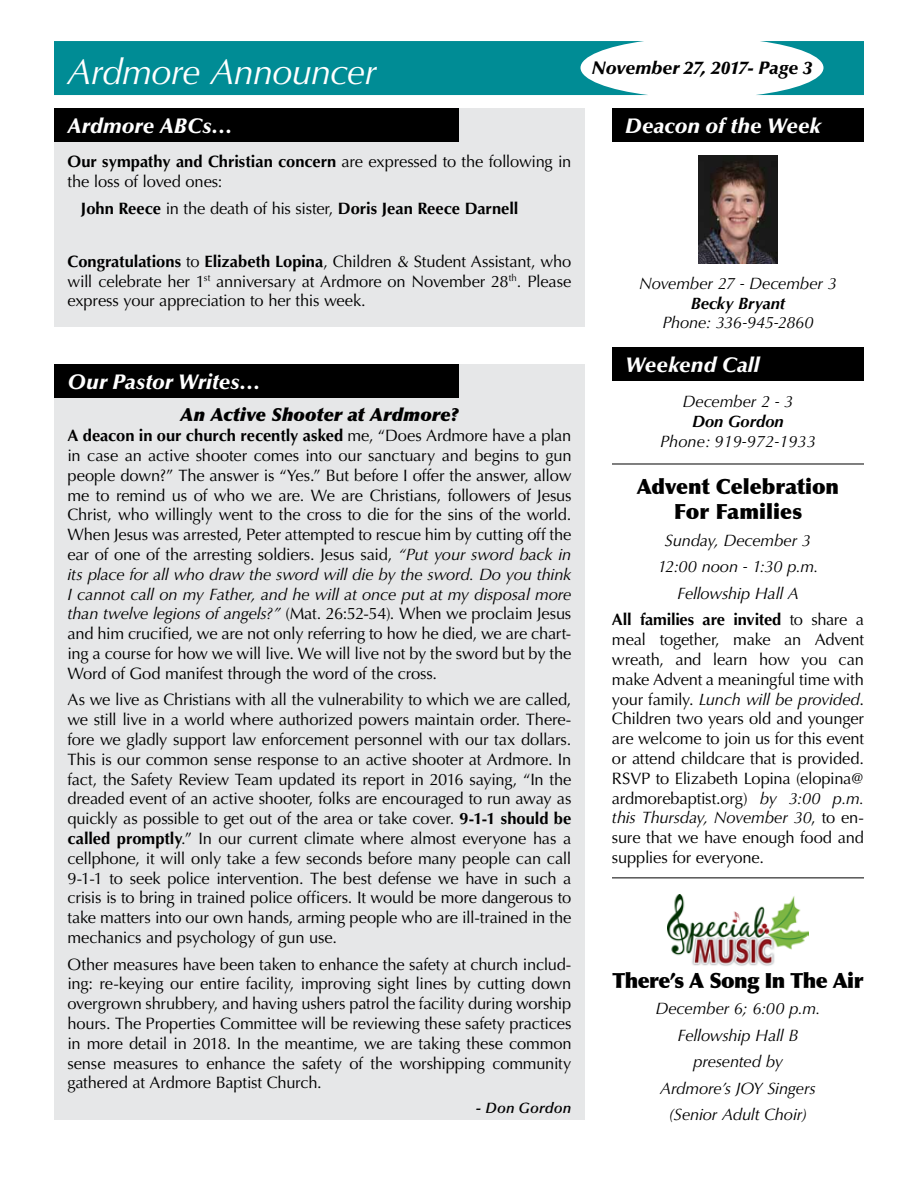
<style>
.page{position:relative;width:918px;height:1188px;background:#fff}
.page>*{position:absolute;margin:0;border:0;box-sizing:border-box;transform-origin:0 0}
.t1{font:italic 36px "Optima LT Std";letter-spacing:-.015em;color:#fff}
.t2{font:italic 900 21px "Optima LT Std";color:#fff}
.t3{font:900 21px/25.2px "Optima LT Std";letter-spacing:-.005em;color:#000;text-align:center}
.t4{font:900 21px "Optima LT Std";letter-spacing:-.03em;color:#000}
.t5{font:italic 18px "Optima LT Std X Black";color:#000}
.t6{font:italic 900 18px "Optima LT Std";color:#000}
.t7{font:16.5px/19.8px "Optima LT Std";letter-spacing:-.01em;color:#000;text-align:justify}
.t8{font:italic 16.5px/26.5px "Optima LT Std";letter-spacing:-.01em;color:#000;text-align:center}
.t9{font:700 16.5px "Optima LT Std";letter-spacing:-.005em;color:#000}
.t10{font:italic 700 16.5px "Optima LT Std";color:#000}
.t11{font:italic 600 15px "Optima LT Std";letter-spacing:.01em;color:#000}
.s1{font-weight:700}
.s2{font-weight:400}
.s3{font-style:italic}
.s4{font-weight:700;font-style:normal}
.s5{font-style:normal}
</style>
<div class="page">
<svg style="left:54px;top:41px;width:810px;height:54px;fill:#008c95"></svg>
<div style="left:54px;top:364px;width:531px;height:756px;background:#e6e7e8"></div>
<div style="left:54px;top:108px;width:531px;height:218px;background:#e6e7e8"></div>
<div style="left:54px;top:108px;width:405px;height:34px;background:#000"></div>
<div style="left:612px;top:108px;width:252px;height:34px;background:#000"></div>
<div style="left:612px;top:347px;width:252px;height:34px;background:#000"></div>
<hr style="left:612px;top:464px;width:252px;height:1px;background:#000">
<div style="left:54px;top:364px;width:405px;height:34px;background:#000"></div>
<img style="left:667px;top:894px;width:142px;height:72px">
<hr style="left:612px;top:878px;width:252px;height:1px;background:#000">
<img style="left:699px;top:155px;width:78px;height:108px">
<h1 class="t1" style="left:68px;top:50px;width:311px">Ardmore Announcer</h1>
<p class="t6" style="left:592px;top:57px;width:222px">November 27, 2017- Page 3</p>
<p class="t2" style="left:68px;top:113px;width:167px">Ardmore ABCs…</p>
<p class="t2" style="left:626px;top:113px;width:197px">Deacon of the Week</p>
<p class="t7" style="left:68px;top:152px;width:505px"><span class="s1">Our sympathy and Christian concern</span> are expressed to the following in the loss of loved ones:</p>
<p class="t9" style="left:81px;top:198px;width:439px">John Reece <span class="s2">in the death of his sister,</span> Doris Jean Reece Darnell</p>
<p class="t7" style="left:68px;top:252px;width:505px"><span class="s1">Congratulations</span> to <span class="s1">Elizabeth Lopina</span>, Children &amp; Student Assistant, who will celebrate her 1<sup>st</sup> anniversary at Ardmore on November 28<sup>th</sup>. Please express your appreciation to her this week.</p>
<p class="t2" style="left:68px;top:369px;width:195px">Our Pastor Writes…</p>
<p class="t5" style="left:181px;top:404px;width:279px">An Active Shooter at Ardmore?</p>
<p class="t7" style="left:68px;top:426px;width:506px"><span class="s1">A deacon in our church recently asked</span> me, “Does Ardmore have a plan in case an active shooter comes into our sanctuary and begins to gun people down?” The answer is “Yes.” But before I offer the answer, allow me to remind us of who we are. We are Christians, followers of Jesus Christ, who willingly went to the cross to die for the sins of the world.<br>When Jesus was arrested, Peter attempted to rescue him by cutting off the ear of one of the arresting soldiers. Jesus said, <span class="s3">“Put your sword back in its place for all who draw the sword will die by the sword. Do you think I cannot call on my Father, and he will at once put at my disposal more than twelve legions of angels?”</span> (Mat. 26:52-54). When we proclaim Jesus and him crucified, we are not only referring to how he died, we are chart&shy;ing a course for how we will live. We will live not by the sword but by the Word of God manifest through the word of the cross.</p>
<p class="t7" style="left:68px;top:690px;width:506px">As we live as Christians with all the vulnerability to which we are called, we still live in a world where authorized powers maintain order. There&shy;fore we gladly support law enforcement personnel with our tax dollars.<br>This is our common sense response to an active shooter at Ardmore. In fact, the Safety Review Team updated its report in 2016 saying, “In the dreaded event of an active shooter, folks are encouraged to run away as quickly as possible to get out of the area or take cover. <span class="s1">9-1-1 should be called promptly</span>.” In our current climate where almost everyone has a cellphone, it will only take a few seconds before many people can call 9-1-1 to seek police intervention. The best defense we have in such a crisis is to bring in trained police officers. It would be more dangerous to take matters into our own hands, arming people who are ill-trained in the mechanics and psychology of gun use.</p>
<p class="t7" style="left:68px;top:954px;width:506px">Other measures have been taken to enhance the safety at church includ&shy;ing: re-keying our entire facility, improving sight lines by cutting down overgrown shrubbery, and having ushers patrol the facility during worship hours. The Properties Committee will be reviewing these safety practices in more detail in 2018. In the meantime, we are taking these common sense measures to enhance the safety of the worshipping community gathered at Ardmore Baptist Church.</p>
<p class="t11" style="left:476px;top:1099px;width:97px">- Don Gordon</p>
<p class="t8" style="left:639px;top:270px;width:199px">November 27 - December 3</p>
<p class="t10" style="left:691px;top:293px;width:96px">Becky Bryant</p>
<p class="t8" style="left:662px;top:310px;width:153px">Phone: 336-945-2860</p>
<p class="t2" style="left:626px;top:352px;width:136px">Weekend Call</p>
<p class="t8" style="left:683px;top:388px;width:112px">December 2 - 3</p>
<p class="t10" style="left:692px;top:412px;width:93px">Don Gordon</p>
<p class="t8" style="left:660px;top:428px;width:157px">Phone: 919-972-1933</p>
<p class="t3" style="left:637px;top:474px;width:204px">Advent Celebration<br>For Families</p>
<p class="t8" style="left:612px;top:527px;width:254px">Sunday, December 3<br>12:00 noon - 1:30 p.m.<br>Fellowship Hall A<br><span class="s4">All families are invited</span> <span class="s5">to share a</span></p>
<p class="t7" style="left:612px;top:630px;width:254px">meal together, make an Advent wreath, and learn how you can make Advent a meaningful time with your family. <span class="s3">Lunch will be provided</span>.<br>Children two years old and younger are welcome to join us for this event or attend childcare that is provided.<br>RSVP to Elizabeth Lopina (elopina@ ardmorebaptist.org) <span class="s3">by 3:00 p.m. this Thursday, November 30</span>, to en&shy;sure that we have enough food and supplies for everyone.</p>
<p class="t4" style="left:613px;top:968px;width:252px">There’s A Song In The Air</p>
<p class="t8" style="left:655px;top:996px;width:167px">December 6; 6:00 p.m.<br>Fellowship Hall B presented by<br>Ardmore’s JOY Singers (Senior Adult Choir)</p>
</div>
